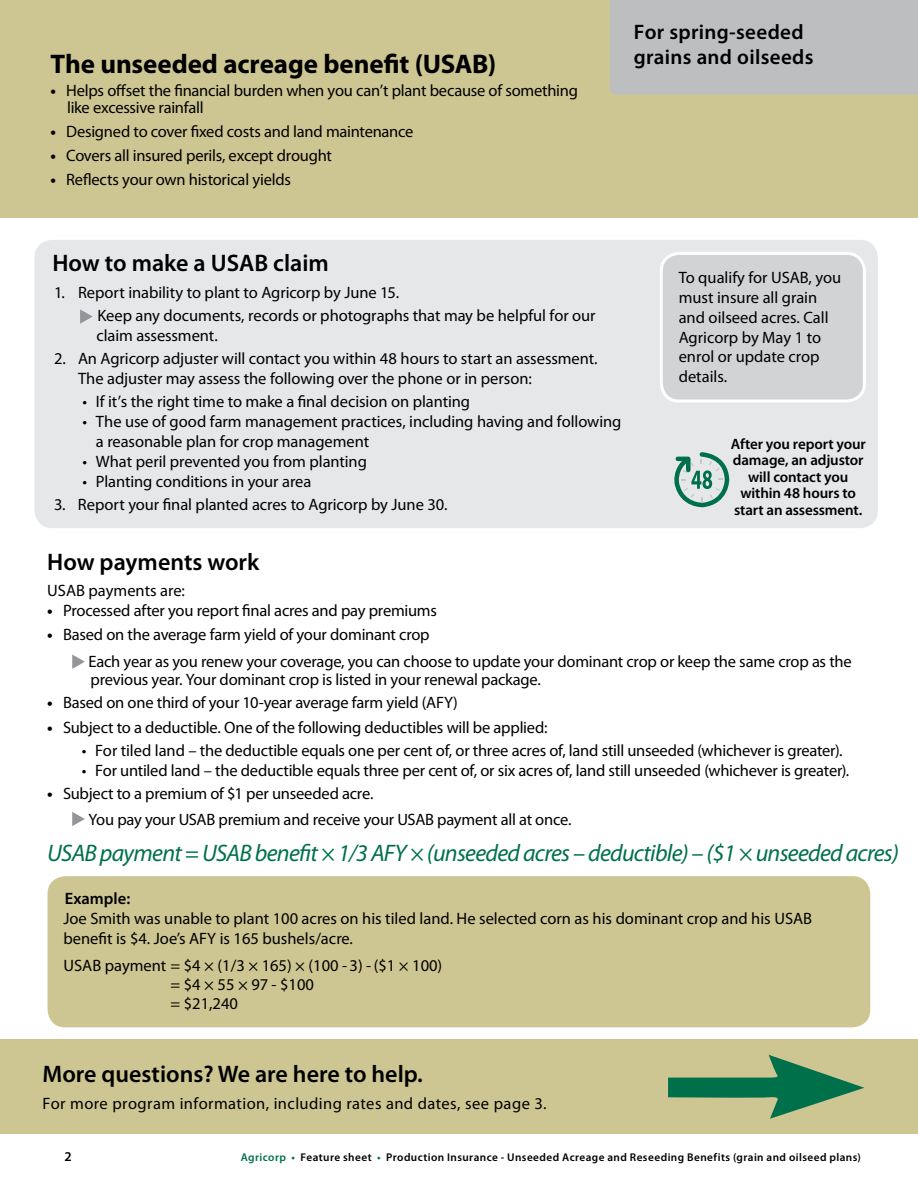
<style>
.page{position:relative;width:918px;height:1188px;background:#fff}
.page>*{position:absolute;margin:0;border:0;box-sizing:border-box;transform-origin:0 0}
.t1{font:700 27px "Myriad Pro";letter-spacing:-.005em;color:#000}
.t2{font:italic 24px "Myriad Pro";letter-spacing:-.03em;color:#00704a}
.t3{font:600 24px "Myriad Pro";color:#000}
.t4{font:600 21px/25.2px "Myriad Pro";letter-spacing:.015em;color:#000}
.t5{font:16.5px/19.8px "Myriad Pro";letter-spacing:-.01em;color:#000}
.t6{font:16.5px "Myriad Pro";letter-spacing:.025em;color:#000}
.t7{font:600 16.5px "Myriad Pro";color:#000}
.t8{font:600 15px/16.5px "Myriad Pro";letter-spacing:-.01em;color:#000;text-align:center}
.t9{font:600 13.5px "Myriad Pro";color:#000}
.t10{font:600 11.25px "Myriad Pro";letter-spacing:.035em;color:#000}
.s1{font-weight:700}
.s2{color:#00704a}
</style>
<div class="page">
<div style="left:0;top:0;width:918px;height:217px;background:#cdc692"></div>
<div style="left:34px;top:240px;width:844px;height:288px;background:#e6e7e8;border-radius:18px"></div>
<div style="left:0;top:1040px;width:918px;height:94px;background:#cdc692"></div>
<svg style="left:668px;top:1055px;width:196px;height:64px;background:#7da476"></svg>
<svg style="left:80px;top:309px;width:13px;height:15px"></svg>
<svg style="left:72px;top:655px;width:13px;height:14px"></svg>
<div style="left:610px;top:0;width:308px;height:94px;background:#bcbec0"></div>
<div style="left:661px;top:253px;width:203px;height:148px;background:#d1d3d4;border-radius:18px"></div>
<div style="left:660px;top:252px;width:206px;height:151px;border:3px solid #fff;border-radius:18px"></div>
<div style="left:48px;top:876px;width:822px;height:151px;background:#cdc692;border-radius:18px"></div>
<svg style="left:72px;top:812px;width:13px;height:14px"></svg>
<svg style="left:674px;top:452px;width:56px;height:56px"></svg>
<hr style="left:678px;top:457px;width:10px;height:4px;background:#00704a">
<div style="left:686px;top:460px;width:5px;height:10px;background:#00704a"></div>
<h1 class="t1" style="left:50px;top:46px;width:447px">The unseeded acreage benefit (USAB)</h1>
<p class="t5" style="left:67px;top:82px;width:512px;line-height:16.5px;text-indent:-17px"><span class="s1">•</span> Helps offset the financial burden when you can’t plant because of something like excessive rainfall</p>
<p class="t5" style="left:50px;top:121px;width:365px"><span class="s1">•</span> Designed to cover fixed costs and land maintenance</p>
<p class="t5" style="left:50px;top:145px;width:283px"><span class="s1">•</span> Covers all insured perils, except drought</p>
<p class="t5" style="left:50px;top:169px;width:242px"><span class="s1">•</span> Reflects your own historical yields</p>
<p class="t4" style="left:634px;top:19px;width:181px">For spring-seeded grains and oilseeds</p>
<h2 class="t3" style="left:52px;top:248px;width:278px">How to make a USAB claim</h2>
<p class="t5" style="left:97px;top:281px;width:500px;line-height:23.2px;text-indent:-43px">1. Report inability to plant to Agricorp by June 15.<br>Keep any documents, records or photographs that may be helpful for our</p>
<p class="t5" style="left:96px;top:325px;width:123px">claim assessment.</p>
<p class="t5" style="left:78px;top:349px;width:521px;text-indent:-24px">2. An Agricorp adjuster will contact you within 48 hours to start an assessment.<br>The adjuster may assess the following over the phone or in person:</p>
<p class="t5" style="left:82px;top:392px;width:389px">• If it’s the right time to make a final decision on planting</p>
<p class="t5" style="left:96px;top:412px;width:527px;text-indent:-13px">• The use of good farm management practices, including having and following a reasonable plan for crop management</p>
<p class="t5" style="left:82px;top:451px;width:286px">• What peril prevented you from planting</p>
<p class="t5" style="left:82px;top:471px;width:231px">• Planting conditions in your area</p>
<p class="t5" style="left:54px;top:494px;width:395px">3. Report your final planted acres to Agricorp by June 30.</p>
<h2 class="t3" style="left:47px;top:546px;width:214px">How payments work</h2>
<p class="t5" style="left:47px;top:581px;width:139px">USAB payments are:</p>
<p class="t5" style="left:47px;top:601px;width:391px"><span class="s1">•</span> Processed after you report final acres and pay premiums</p>
<p class="t5" style="left:89px;top:621px;width:765px;line-height:26.2px;text-indent:-41px"><span class="s1">•</span> Based on the average farm yield of your dominant crop<br>Each year as you renew your coverage, you can choose to update your dominant crop or keep the same crop as the</p>
<p class="t5" style="left:91px;top:670px;width:452px">previous year. Your dominant crop is listed in your renewal package.</p>
<p class="t5" style="left:47px;top:693px;width:412px"><span class="s1">•</span> Based on one third of your 10-year average farm yield (AFY)</p>
<p class="t5" style="left:47px;top:717px;width:502px"><span class="s1">•</span> Subject to a deductible. One of the following deductibles will be applied:</p>
<p class="t5" style="left:82px;top:740px;width:762px">• For tiled land – the deductible equals one per cent of, or three acres of, land still unseeded (whichever is greater).</p>
<p class="t5" style="left:82px;top:760px;width:769px">• For untiled land – the deductible equals three per cent of, or six acres of, land still unseeded (whichever is greater).</p>
<p class="t5" style="left:89px;top:780px;width:484px;line-height:26.2px;text-indent:-41px"><span class="s1">•</span> Subject to a premium of $1 per unseeded acre.<br>You pay your USAB premium and receive your USAB payment all at once.</p>
<h2 class="t2" style="left:47px;top:838px;width:853px">USAB payment = USAB benefit × 1/3 AFY × (unseeded acres – deductible) – ($1 × unseeded acres)</h2>
<p class="t5" style="left:679px;top:267px;width:164px">To qualify for USAB, you must insure all grain and oilseed acres. Call<br>Agricorp by May 1 to enrol or update crop details.</p>
<p class="t8" style="left:731px;top:435px;width:137px">After you report your damage, an adjustor will contact you within 48 hours to start an assessment.</p>
<p class="t7" style="left:65px;top:888px;width:67px">Example:</p>
<p class="t5" style="left:63px;top:909px;width:750px">Joe Smith was unable to plant 100 acres on his tiled land. He selected corn as his dominant crop and his USAB benefit is $4. Joe’s AFY is 165 bushels/acre.</p>
<p class="t5" style="left:170px;top:956px;width:273px;line-height:18.8px;text-indent:-107px">USAB payment = $4 × (1/3 × 165) × (100 - 3) -($1 × 100) = $4 × 55 × 97 - $100<br>= $21,240</p>
<h2 class="t3" style="left:42px;top:1059px;width:382px">More questions? We are here to help.</h2>
<p class="t6" style="left:42px;top:1093px;width:506px">For more program information, including rates and dates, see page 3.</p>
<p class="t9" style="left:64px;top:1148px;width:9px">2</p>
<p class="t10" style="left:241px;top:1150px;width:622px"><span class="s2">Agricorp •</span> Feature sheet <span class="s2">•</span> Production Insurance - Unseeded Acreage and Reseeding Benefits (grain and oilseed plans)</p>
</div>
